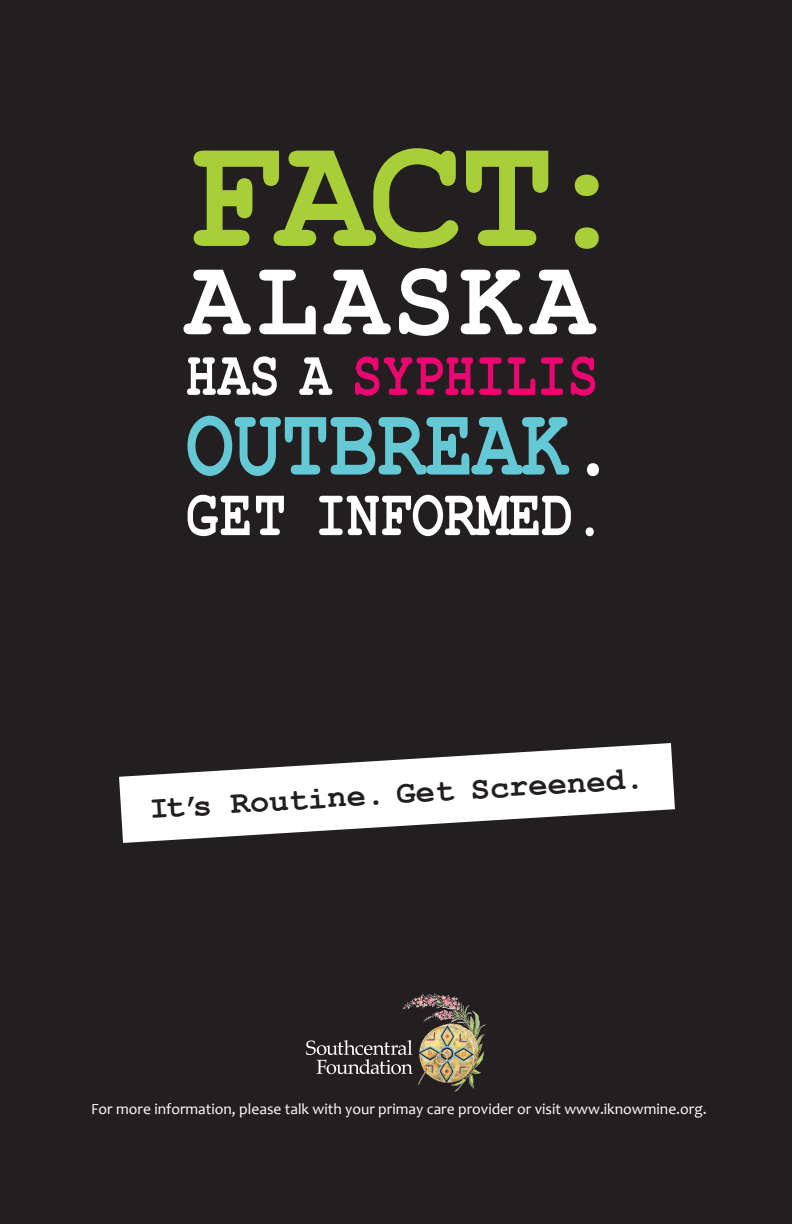
<style>
.page{position:relative;width:792px;height:1224px;background:#fff}
.page>*{position:absolute;margin:0;border:0;box-sizing:border-box;transform-origin:0 0}
.t1{font:700 161px "Courier New";color:#a9cf38}
.t2{font:700 109.1px "Courier New";letter-spacing:.07em;color:#fff;scale:.96 1}
.t3{font:700 97px "Courier New";color:#64c9d5;scale:.82 1}
.t4{font:700 66.5px "Courier New";color:#fff;scale:.81 1}
.t5{font:700 63.3px "Courier New";color:#ec066f;scale:.81 1}
.t6{font:700 32.3px "Courier New";color:#231f20}
.t7{font:15.5px "Candara";color:#fff}
.s1{color:#fff}
</style>
<div class="page">
<div style="left:0;top:1px;width:792px;height:1223px;background:#231f20"></div>
<svg style="left:119px;top:743px;width:556px;height:100px;fill:#fff"></svg>
<svg style="left:306px;top:1040px;width:107px;height:34px"></svg>
<img style="left:418px;top:993px;width:17px;height:12px">
<p class="t1" style="left:186px;top:96px;width:450px">FACT:</p>
<p class="t2" style="left:186px;top:233px;width:427px">ALASKA</p>
<p class="t5" style="left:186px;top:336px;width:511px"><span class="s1">HAS A</span> SYPHILIS</p>
<p class="t3" style="left:186px;top:384px;width:527px">OUTBREAK<span class="s1">.</span></p>
<p class="t4" style="left:186px;top:473px;width:520px">GET INFORMED.</p>
<p class="t6" style="left:148px;top:790px;width:497px;rotate:-4deg">It’s Routine. Get Screened.</p>
<p class="t7" style="left:91px;top:1099px;width:617px">For more information, please talk with your primay care provider or visit www.iknowmine.org.</p>
</div>
